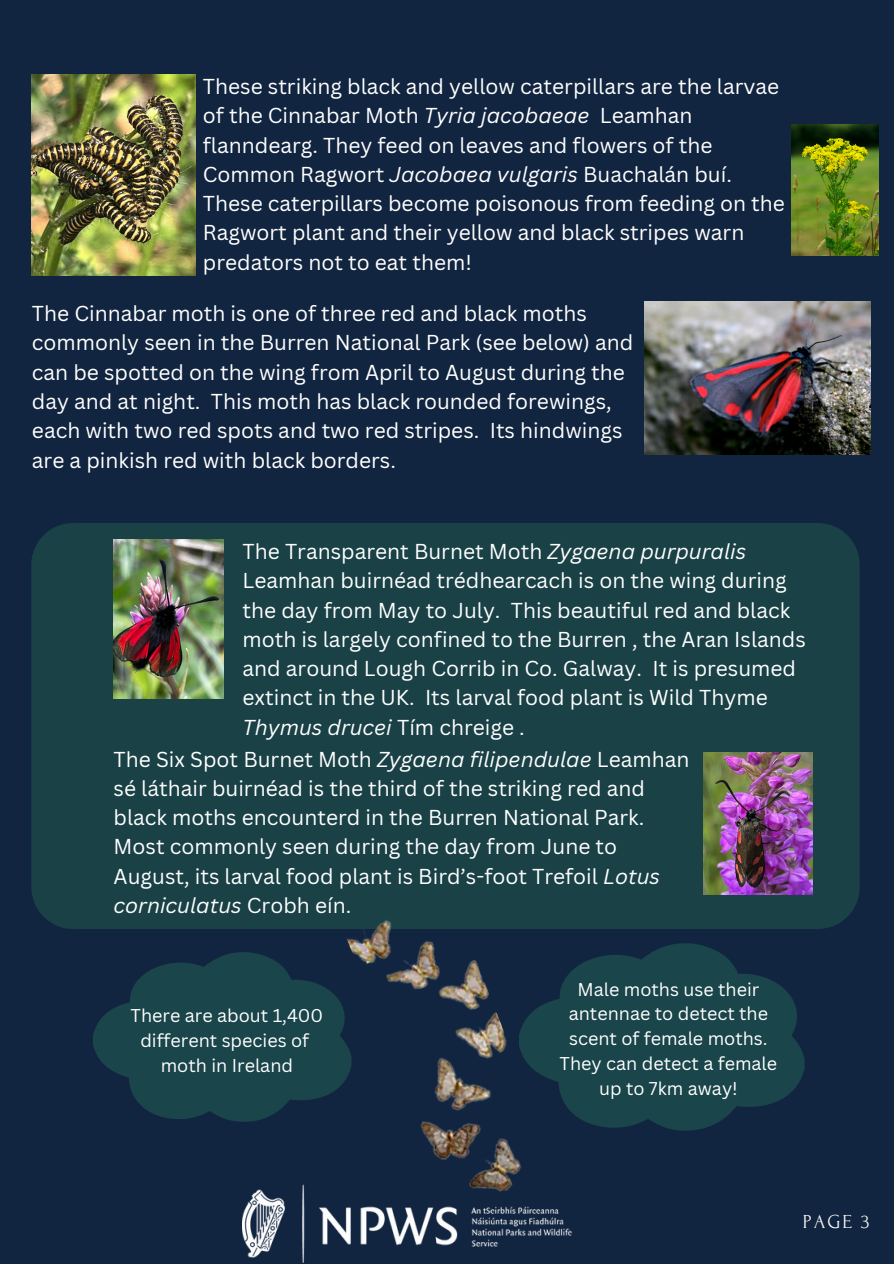
<style>
.page{position:relative;width:894px;height:1264px;background:#fff}
.page>*{position:absolute;margin:0;border:0;box-sizing:border-box;transform-origin:0 0}
.t1{font:21px/29.2px "Canva Sans";color:#fff}
.t2{font:19.8px "Forum";color:#fafafa}
.t3{font:18px/24.8px "Canva Sans";color:#fff;text-align:center}
.s1{font-style:italic}
</style>
<div class="page">
<div style="left:0;top:0;width:893px;height:1263px;background:#122540"></div>
<div style="left:32px;top:523px;width:827px;height:405px;background:#194146"></div>
<img style="left:114px;top:539px;width:110px;height:159px">
<img style="left:703px;top:752px;width:109px;height:142px">
<img style="left:32px;top:75px;width:163px;height:200px">
<img style="left:791px;top:124px;width:86px;height:132px">
<img style="left:644px;top:302px;width:226px;height:153px">
<svg style="left:93px;top:952px;width:252px;height:169px"></svg>
<svg style="left:558px;top:943px;width:246px;height:187px;fill:#1a454a"></svg>
<img style="left:345px;top:894px;width:213px;height:289px">
<img style="left:242px;top:1183px;width:330px;height:79px">
<p class="t1" style="left:203px;top:71px;width:583px">These striking black and yellow caterpillars are the larvae of the Cinnabar Moth <span class="s1">Tyria jacobaeae</span> Leamhan flanndearg. They feed on leaves and flowers of the Common Ragwort <span class="s1">Jacobaea vulgaris</span> Buachalán buí.<br>These caterpillars become poisonous from feeding on the Ragwort plant and their yellow and black stripes warn</p>
<p class="t1" style="left:203px;top:247px;width:270px">predators not to eat them!</p>
<p class="t1" style="left:32px;top:298px;width:603px">The Cinnabar moth is one of three red and black moths commonly seen in the Burren National Park (see below) and can be spotted on the wing from April to August during the day and at night. This moth has black rounded forewings, each with two red spots and two red stripes. Its hindwings are a pinkish red with black borders.</p>
<p class="t1" style="left:242px;top:536px;width:564px">The Transparent Burnet Moth <span class="s1">Zygaena purpuralis </span>Leamhan buirnéad trédhearcach is on the wing during the day from May to July. This beautiful red and black moth is largely confined to the Burren , the Aran Islands and around Lough Corrib in Co. Galway. It is presumed extinct in the UK. Its larval food plant is Wild Thyme <span class="s1">Thymus drucei</span> Tím chreige .</p>
<p class="t1" style="left:114px;top:743px;width:577px">The Six Spot Burnet Moth <span class="s1">Zygaena filipendulae</span> Leamhan sé láthair buirnéad is the third of the striking red and black moths encounterd in the Burren National Park.<br>Most commonly seen during the day from June to August, its larval food plant is Bird’s-foot Trefoil <span class="s1">Lotus corniculatus</span> Crobh eín.</p>
<p class="t3" style="left:131px;top:1002px;width:194px">There are about 1,400</p>
<p class="t3" style="left:140px;top:1027px;width:170px">different species of</p>
<p class="t3" style="left:161px;top:1052px;width:134px">moth in Ireland</p>
<h1 class="t3" style="left:559px;top:976px;width:219px">Male moths use their antennae to detect the scent of female moths.<br>They can detect a female up to 7km away!</h1>
<p class="t2" style="left:802px;top:1210px;width:68px">PAGE 3</p>
</div>
